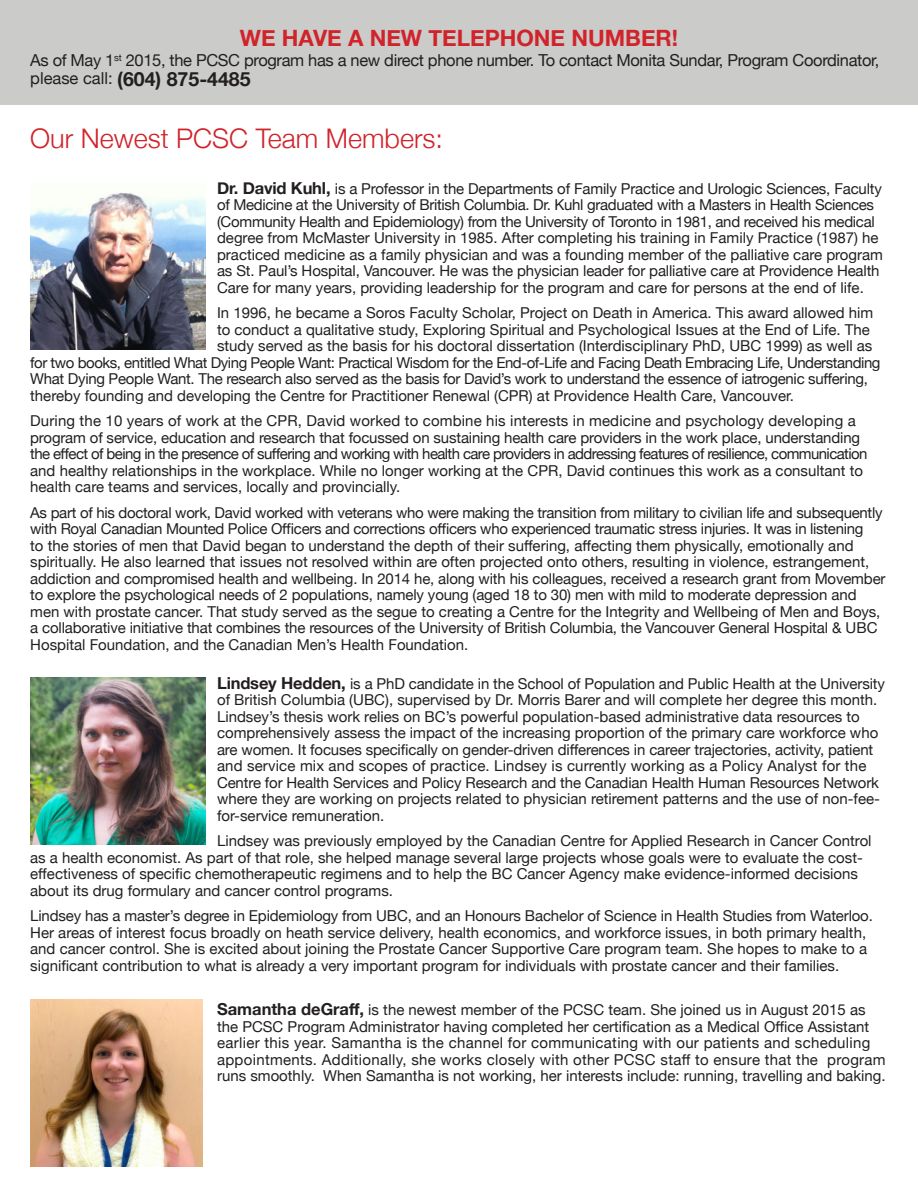
<style>
.page{position:relative;width:918px;height:1188px;background:#fff}
.page>*{position:absolute;margin:0;border:0;box-sizing:border-box;transform-origin:0 0}
.t1{font:300 27px "Helvetica Neue";color:#d1232a}
.t2{font:700 22.5px "Helvetica Neue";color:#d1232a}
.t3{font:700 19.5px "Helvetica Neue";color:#231f20}
.t4{font:16.5px "Helvetica Neue";letter-spacing:-.02em;color:#231f20}
.t5{font:15px/16.5px "Helvetica Neue";color:#231f20}
.t6{font:15px "Helvetica Neue";letter-spacing:-.03em;color:#231f20}
.t7{font:15px "Helvetica Neue";letter-spacing:-.02em;color:#231f20}
.s1{font-weight:400;font-size:16.5px}
.s2{font-weight:700;font-size:16.5px}
</style>
<div class="page">
<div style="left:0;top:0;width:918px;height:105px;background:#cbcbca"></div>
<img style="left:30px;top:192px;width:176px;height:158px">
<img style="left:30px;top:677px;width:176px;height:168px">
<img style="left:30px;top:999px;width:173px;height:167px">
<p class="t2" style="left:240px;top:20px;width:440px">WE HAVE A NEW TELEPHONE NUMBER!</p>
<p class="t4" style="left:30px;top:49px;width:851px">As of May 1<sup>st</sup> 2015, the PCSC program has a new direct phone number. To contact Monita Sundar, Program Coordinator,</p>
<p class="t3" style="left:30px;top:64px;width:222px"><span class="s1">please call:</span> (604) 875-4485</p>
<p class="t1" style="left:30px;top:116px;width:414px">Our Newest PCSC Team Members:</p>
<p class="t5" style="left:217px;top:181px;width:667px"><span class="s2">Dr. David Kuhl,</span> is a Professor in the Departments of Family Practice and Urologic Sciences, Faculty of Medicine at the University of British Columbia. Dr. Kuhl graduated with a Masters in Health Sciences (Community Health and Epidemiology) from the University of Toronto in 1981, and received his medical degree from McMaster University in 1985. After completing his training in Family Practice (1987) he practiced medicine as a family physician and was a founding member of the palliative care program as St. Paul’s Hospital, Vancouver. He was the physician leader for palliative care at Providence Health Care for many years, providing leadership for the program and care for persons at the end of life.</p>
<p class="t5" style="left:217px;top:306px;width:658px">In 1996, he became a Soros Faculty Scholar, Project on Death in America. This award allowed him</p>
<p class="t5" style="left:217px;top:322px;width:654px">to conduct a qualitative study, Exploring Spiritual and Psychological Issues at the End of Life. The</p>
<p class="t5" style="left:217px;top:339px;width:657px">study served as the basis for his doctoral dissertation (Interdisciplinary PhD, UBC 1999) as well as</p>
<p class="t6" style="left:30px;top:352px;width:852px">for two books, entitled What Dying People Want: Practical Wisdom for the End-of-Life and Facing Death Embracing Life, Understanding</p>
<p class="t7" style="left:30px;top:368px;width:839px">What Dying People Want. The research also served as the basis for David’s work to understand the essence of iatrogenic suffering,</p>
<p class="t5" style="left:30px;top:388px;width:765px">thereby founding and developing the Centre for Practitioner Renewal (CPR) at Providence Health Care, Vancouver.</p>
<p class="t5" style="left:30px;top:414px;width:839px">During the 10 years of work at the CPR, David worked to combine his interests in medicine and psychology developing a program of service, education and research that focussed on sustaining health care providers in the work place, understanding the effect of being in the presence of suffering and working with health care providers in addressing features of resilience, communication and healthy relationships in the workplace. While no longer working at the CPR, David continues this work as a consultant to health care teams and services, locally and provincially.</p>
<p class="t5" style="left:30px;top:505px;width:857px">As part of his doctoral work, David worked with veterans who were making the transition from military to civilian life and subsequently with Royal Canadian Mounted Police Officers and corrections officers who experienced traumatic stress injuries. It was in listening<br>to the stories of men that David began to understand the depth of their suffering, affecting them physically, emotionally and spiritually. He also learned that issues not resolved within are often projected onto others, resulting in violence, estrangement, addiction and compromised health and wellbeing. In 2014 he, along with his colleagues, received a research grant from Movember to explore the psychological needs of 2 populations, namely young (aged 18 to 30) men with mild to moderate depression and men with prostate cancer. That study served as the segue to creating a Centre for the Integrity and Wellbeing of Men and Boys, a collaborative initiative that combines the resources of the University of British Columbia, the Vancouver General Hospital &amp; UBC Hospital Foundation, and the Canadian Men’s Health Foundation.</p>
<p class="t5" style="left:217px;top:676px;width:669px"><span class="s2">Lindsey Hedden,</span> is a PhD candidate in the School of Population and Public Health at the University of British Columbia (UBC), supervised by Dr. Morris Barer and will complete her degree this month.<br>Lindsey’s thesis work relies on BC’s powerful population-based administrative data resources to comprehensively assess the impact of the increasing proportion of the primary care workforce who are women. It focuses specifically on gender-driven differences in career trajectories, activity, patient and service mix and scopes of practice. Lindsey is currently working as a Policy Analyst for the Centre for Health Services and Policy Research and the Canadian Health Human Resources Network where they are working on projects related to physician retirement patterns and the use of non-fee&shy;for-service remuneration.</p>
<p class="t5" style="left:30px;top:834px;width:843px;text-indent:187px">Lindsey was previously employed by the Canadian Centre for Applied Research in Cancer Control as a health economist. As part of that role, she helped manage several large projects whose goals were to evaluate the cost&shy;effectiveness of specific chemotherapeutic regimens and to help the BC Cancer Agency make evidence-informed decisions about its drug formulary and cancer control programs.</p>
<p class="t5" style="left:30px;top:909px;width:844px">Lindsey has a master’s degree in Epidemiology from UBC, and an Honours Bachelor of Science in Health Studies from Waterloo.<br>Her areas of interest focus broadly on heath service delivery, health economics, and workforce issues, in both primary health, and cancer control. She is excited about joining the Prostate Cancer Supportive Care program team. She hopes to make to a significant contribution to what is already a very important program for individuals with prostate cancer and their families.</p>
<p class="t5" style="left:217px;top:1002px;width:670px"><span class="s2">Samantha deGraff,</span> is the newest member of the PCSC team. She joined us in August 2015 as the PCSC Program Administrator having completed her certification as a Medical Office Assistant earlier this year. Samantha is the channel for communicating with our patients and scheduling appointments. Additionally, she works closely with other PCSC staff to ensure that the program runs smoothly. When Samantha is not working, her interests include: running, travelling and baking.</p>
</div>
